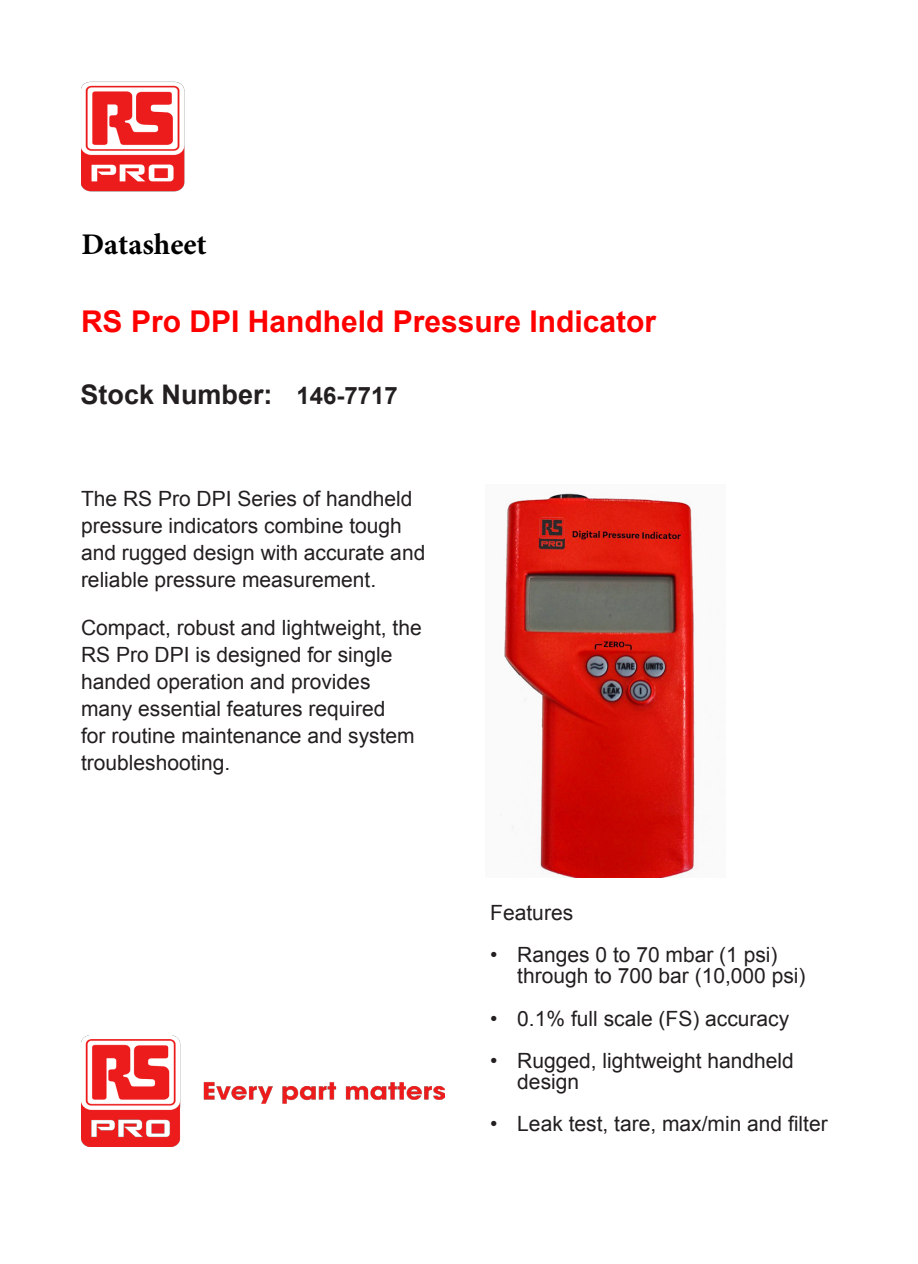
<style>
.page{position:relative;width:918px;height:1264px;background:#fff}
.page>*{position:absolute;margin:0;border:0;box-sizing:border-box;transform-origin:0 0}
.Product_name{font:700 30px "Arial";color:#f00}
.t1{font:700 30px "Minion Pro";color:#000}
.Modality{font:700 27px "Arial";color:#231f20}
.Intro_Text{font:21px/27px "Arial";color:#231f20}
.Features_and_Benefit{font:21px "Arial";color:#231f20}
.s1{font-size:24px}
</style>
<div class="page">
<img style="left:81px;top:81px;width:103px;height:111px">
<img style="left:81px;top:1035px;width:364px;height:111px">
<img style="left:501px;top:493px;width:194px;height:384px">
<h1 class="t1" style="left:81px;top:224px;width:127px">Datasheet</h1>
<p class="Product_name" style="left:81px;top:300px;width:577px">RS Pro DPI Handheld Pressure Indicator</p>
<p class="Modality" style="left:81px;top:376px;width:319px">Stock Number: <span class="s1">146-7717</span></p>
<p class="Intro_Text" style="left:81px;top:485px;width:346px">The RS Pro DPI Series of handheld pressure indicators combine tough and rugged design with accurate and reliable pressure measurement.</p>
<p class="Intro_Text" style="left:81px;top:615px;width:342px">Compact, robust and lightweight, the<br>RS Pro DPI is designed for single handed operation and provides many essential features required<br>for routine maintenance and system troubleshooting.</p>
<p class="Features_and_Benefit" style="left:490px;top:899px;width:84px">Features</p>
<p class="Intro_Text" style="left:517px;top:944px;width:290px;line-height:21px;text-indent:-27px">• Ranges 0 to 70 mbar (1 psi) through to 700 bar (10,000 psi)</p>
<p class="Intro_Text" style="left:490px;top:1005px;width:300px">• 0.1% full scale (FS) accuracy</p>
<p class="Intro_Text" style="left:517px;top:1050px;width:278px;line-height:21px;text-indent:-27px">• Rugged, lightweight handheld design</p>
<p class="Intro_Text" style="left:490px;top:1110px;width:339px">• Leak test, tare, max/min and filter</p>
</div>
